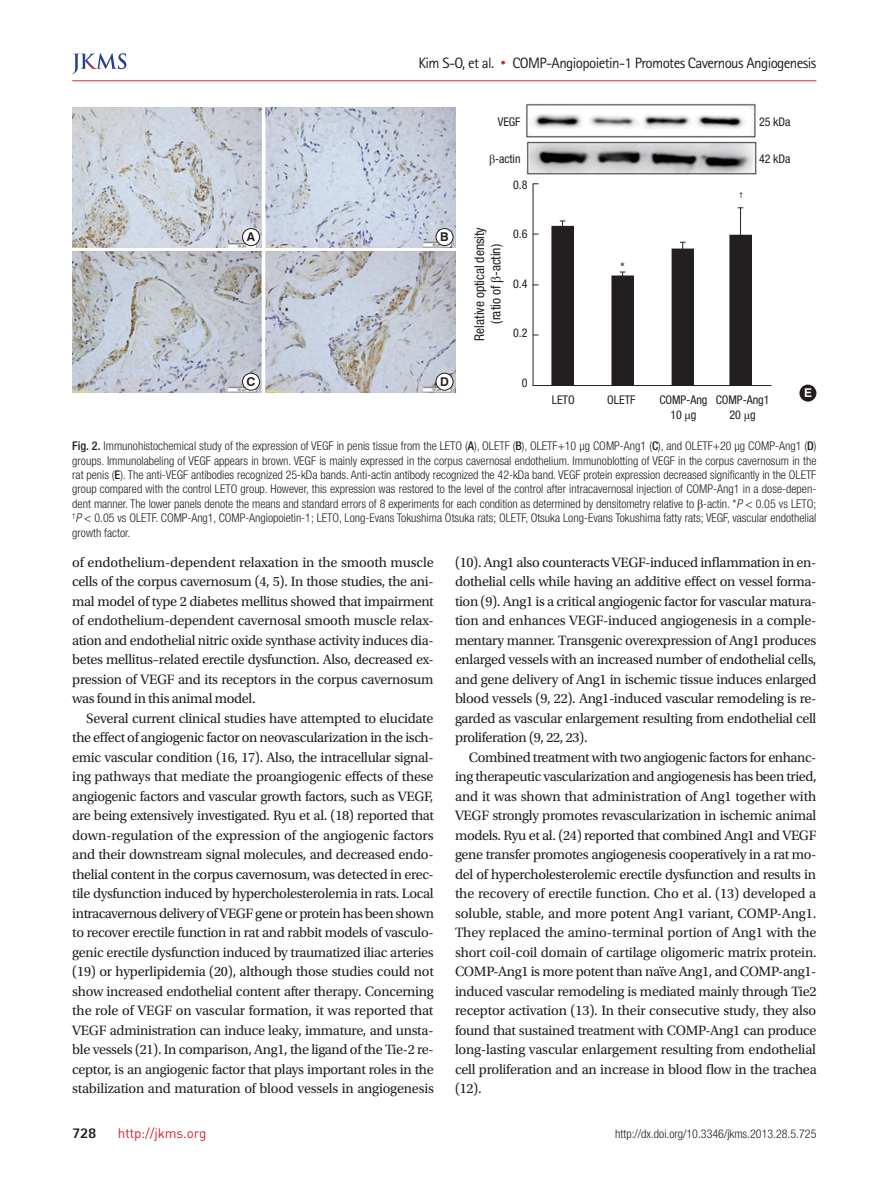
<style>
.page{position:relative;width:893px;height:1191px;background:#fff}
.page>*{position:absolute;margin:0;border:0;box-sizing:border-box;transform-origin:0 0}
.t1{font:15px "Rotis Sans Serif Std";letter-spacing:-.04em;color:#231f20}
.t2{font:800 15px "Rotis Sans Serif Std";color:#231f20}
.t3{font:14.25px/19.5px "Utopia Std";letter-spacing:-.025em;color:#231f20;text-align:justify}
.t4{font:condensed 13.5px/16.2px "Helvetica Neue LT Std";letter-spacing:-.005em;color:#231f20;text-align:center}
.t5{font:13.5px "Dinreg";letter-spacing:-.01em;color:#d1232a}
.t6{font:700 12.15px "Swiss 721 BT";color:#231f20}
.t7{font:700 12.15px "Swiss 721 BT";color:#fff}
.t8{font:300 condensed 12px/14.4px "Helvetica Neue LT Std";color:#231f20;text-align:justify}
.t9{font:condensed 12px/14.4px "Helvetica Neue LT Std";letter-spacing:-.005em;color:#231f20;text-align:center}
.t10{font:condensed 7.05px "Helvetica Neue LT Std";color:#231f20}
.s1{font-family:"Dotum";color:#d1232a}
.s2{font-family:"Times New Roman";font-stretch:normal}
.s3{font-weight:500}
.s4{font-family:"Times New Roman";font-weight:400;font-stretch:normal}
.s5{font-style:italic}
</style>
<div class="page">
<hr style="left:72px;top:80px;width:744px;height:1px;background:#d1232a">
<svg style="left:72px;top:53px;width:54px;height:21px"></svg>
<img style="left:72px;top:107px;width:189px;height:141px">
<img style="left:72px;top:252px;width:189px;height:140px">
<img style="left:266px;top:107px;width:189px;height:141px">
<img style="left:266px;top:252px;width:189px;height:140px">
<img style="left:526px;top:103px;width:231px;height:72px">
<div style="left:243px;top:229px;width:17px;height:17px;background:#fff;border-radius:50%"></div>
<div style="left:242px;top:228px;width:18px;height:18px;border:1px solid #231f20;border-radius:50%"></div>
<div style="left:243px;top:373px;width:17px;height:17px;background:#fff;border-radius:50%"></div>
<div style="left:242px;top:373px;width:18px;height:17px;border:1px solid #231f20;border-radius:50%"></div>
<div style="left:436px;top:229px;width:17px;height:17px;background:#fff;border-radius:50%"></div>
<div style="left:436px;top:228px;width:17px;height:18px;border:1px solid #231f20;border-radius:50%"></div>
<div style="left:436px;top:373px;width:17px;height:17px;background:#fff;border-radius:50%"></div>
<div style="left:436px;top:373px;width:17px;height:17px;border:1px solid #231f20;border-radius:50%"></div>
<div style="left:799px;top:384px;width:17px;height:17px;background:#231f20;border-radius:50%"></div>
<svg style="left:532px;top:183px;width:240px;height:203px"></svg>
<svg style="left:560px;top:221px;width:5px;height:5px"></svg>
<div style="left:552px;top:226px;width:21px;height:159px;background:#231f20"></div>
<hr style="left:622px;top:272px;width:1px;height:34px;background:#231f20">
<div style="left:612px;top:276px;width:21px;height:109px;background:#231f20"></div>
<hr style="left:682px;top:242px;width:1px;height:34px;background:#231f20">
<div style="left:672px;top:249px;width:21px;height:136px;background:#231f20"></div>
<div style="left:672px;top:249px;width:22px;height:136px;border:1px solid #231f20"></div>
<hr style="left:740px;top:208px;width:1px;height:49px;background:#231f20">
<div style="left:730px;top:235px;width:21px;height:150px;background:#231f20"></div>
<p class="t1" style="left:418px;top:54px;width:400px">Kim S-O, et al. <span class="s1">•</span> COMP-Angiopoietin-1 Promotes Cavernous Angiogenesis</p>
<p class="t9" style="left:498px;top:115px;width:24px">VEGF</p>
<p class="t9" style="left:759px;top:115px;width:33px">25 kDa</p>
<p class="t9" style="left:489px;top:152px;width:33px"><span class="s2">β</span>-actin</p>
<p class="t9" style="left:759px;top:152px;width:33px">42 kDa</p>
<p class="t6" style="left:247px;top:230px;width:10px">A</p>
<p class="t6" style="left:247px;top:374px;width:10px">C</p>
<p class="t6" style="left:440px;top:230px;width:10px">B</p>
<p class="t6" style="left:440px;top:374px;width:10px">D</p>
<p class="t9" style="left:513px;top:177px;width:16px">0.8</p>
<p class="t4" style="left:471px;top:340px;width:115px;rotate:-90deg">Relative optical density (ratio of <span class="s2">β</span>-actin)</p>
<p class="t9" style="left:513px;top:227px;width:16px">0.6</p>
<p class="t9" style="left:513px;top:276px;width:16px">0.4</p>
<p class="t9" style="left:513px;top:326px;width:16px">0.2</p>
<p class="t9" style="left:522px;top:375px;width:7px">0</p>
<p class="t9" style="left:620px;top:259px;width:6px">*</p>
<p class="t10" style="left:739px;top:190px;width:5px">†</p>
<p class="t9" style="left:552px;top:392px;width:24px">LETO</p>
<p class="t9" style="left:607px;top:392px;width:30px">OLETF</p>
<p class="t9" style="left:659px;top:392px;width:50px">COMP-Ang<br>10 <span class="s2">μ</span>g</p>
<p class="t9" style="left:716px;top:392px;width:55px">COMP-Ang1<br>20 <span class="s2">μ</span>g</p>
<p class="t7" style="left:804px;top:386px;width:9px">E</p>
<p class="t8" style="left:72px;top:438px;width:746px"><span class="s3">Fig. 2.</span> Immunohistochemical study of the expression of VEGF in penis tissue from the LETO (<span class="s3">A</span>), OLETF (<span class="s3">B</span>), OLETF+10 µg COMP-Ang1 (<span class="s3">C</span>), and OLETF+20 µg COMP-Ang1 (<span class="s3">D</span>) groups. Immunolabeling of VEGF appears in brown. VEGF is mainly expressed in the corpus cavernosal endothelium. Immunoblotting of VEGF in the corpus cavernosum in the rat penis (<span class="s3">E</span>). The anti-VEGF antibodies recognized 25-kDa bands. Anti-actin antibody recognized the 42-kDa band. VEGF protein expression decreased significantly in the OLETF group compared with the control LETO group. However, this expression was restored to the level of the control after intracavernosal injection of COMP-Ang1 in a dose-depen&shy;dent manner. The lower panels denote the means and standard errors of 8 experiments for each condition as determined by densitometry relative to <span class="s4">β</span>-actin. *<span class="s5">P</span> &lt; 0.05 vs LETO; <sup>†</sup><span class="s5">P</span> &lt; 0.05 vs OLETF. COMP-Ang1, COMP-Angiopoietin-1; LETO, Long-Evans Tokushima Otsuka rats; OLETF, Otsuka Long-Evans Tokushima fatty rats; VEGF, vascular endothelial growth factor.</p>
<p class="t3" style="left:72px;top:553px;width:363px">of endothelium-dependent relaxation in the smooth muscle cells of the corpus cavernosum (4, 5). In those studies, the ani&shy;mal model of type 2 diabetes mellitus showed that impairment of endothelium-dependent cavernosal smooth muscle relax&shy;ation and endothelial nitric oxide synthase activity induces dia&shy;betes mellitus–related erectile dysfunction. Also, decreased ex&shy;pression of VEGF and its receptors in the corpus cavernosum was found in this animal model.</p>
<p class="t3" style="left:72px;top:708px;width:363px;text-indent:14px">Several current clinical studies have attempted to elucidate the effect of angiogenic factor on neovascularization in the isch&shy;emic vascular condition (16, 17). Also, the intracellular signal&shy;ing pathways that mediate the proangiogenic effects of these angiogenic factors and vascular growth factors, such as VEGF, are being extensively investigated. Ryu et al. (18) reported that down-regulation of the expression of the angiogenic factors and their downstream signal molecules, and decreased endo&shy;thelial content in the corpus cavernosum, was detected in erec&shy;tile dysfunction induced by hypercholesterolemia in rats. Local intracavernous delivery of VEGF gene or protein has been shown to recover erectile function in rat and rabbit models of vasculo&shy;genic erectile dysfunction induced by traumatized iliac arteries (19) or hyperlipidemia (20), although those studies could not show increased endothelial content after therapy. Concerning the role of VEGF on vascular formation, it was reported that VEGF administration can induce leaky, immature, and unsta&shy;ble vessels (21). In comparison, Ang1, the ligand of the Tie-2 re&shy;ceptor, is an angiogenic factor that plays important roles in the stabilization and maturation of blood vessels in angiogenesis</p>
<p class="t3" style="left:455px;top:552px;width:363px">(10). Ang1 also counteracts VEGF-induced inflammation in en&shy;dothelial cells while having an additive effect on vessel forma&shy;tion (9). Ang1 is a critical angiogenic factor for vascular matura&shy;tion and enhances VEGF-induced angiogenesis in a comple&shy;mentary manner. Transgenic overexpression of Ang1 produces enlarged vessels with an increased number of endothelial cells, and gene delivery of Ang1 in ischemic tissue induces enlarged blood vessels (9, 22). Ang1-induced vascular remodeling is re&shy;garded as vascular enlargement resulting from endothelial cell proliferation (9, 22, 23).</p>
<p class="t3" style="left:455px;top:747px;width:363px;text-align:left;text-indent:14px">Combined treatment with two angiogenic factors for enhanc&shy;ing therapeutic vascularization and angiogenesis has been tried, and it was shown that administration of Ang1 together with VEGF strongly promotes revascularization in ischemic animal models. Ryu et al. (24) reported that combined Ang1 and VEGF gene transfer promotes angiogenesis cooperatively in a rat mo&shy;del of hypercholesterolemic erectile dysfunction and results in the recovery of erectile function. Cho et al. (13) developed a soluble, stable, and more potent Ang1 variant, COMP-Ang1.<br>They replaced the amino-terminal portion of Ang1 with the short coil-coil domain of cartilage oligomeric matrix protein.<br>COMP-Ang1 is more potent than naïve Ang1, and COMP-ang1- induced vascular remodeling is mediated mainly through Tie2 receptor activation (13). In their consecutive study, they also found that sustained treatment with COMP-Ang1 can produce long-lasting vascular enlargement resulting from endothelial cell proliferation and an increase in blood flow in the trachea (12).</p>
<p class="t2" style="left:72px;top:1123px;width:26px">728</p>
<p class="t5" style="left:118px;top:1124px;width:90px">http://jkms.org</p>
<p class="t8" style="left:615px;top:1126px;width:203px">http://dx.doi.org/10.3346/jkms.2013.28.5.725</p>
</div>
